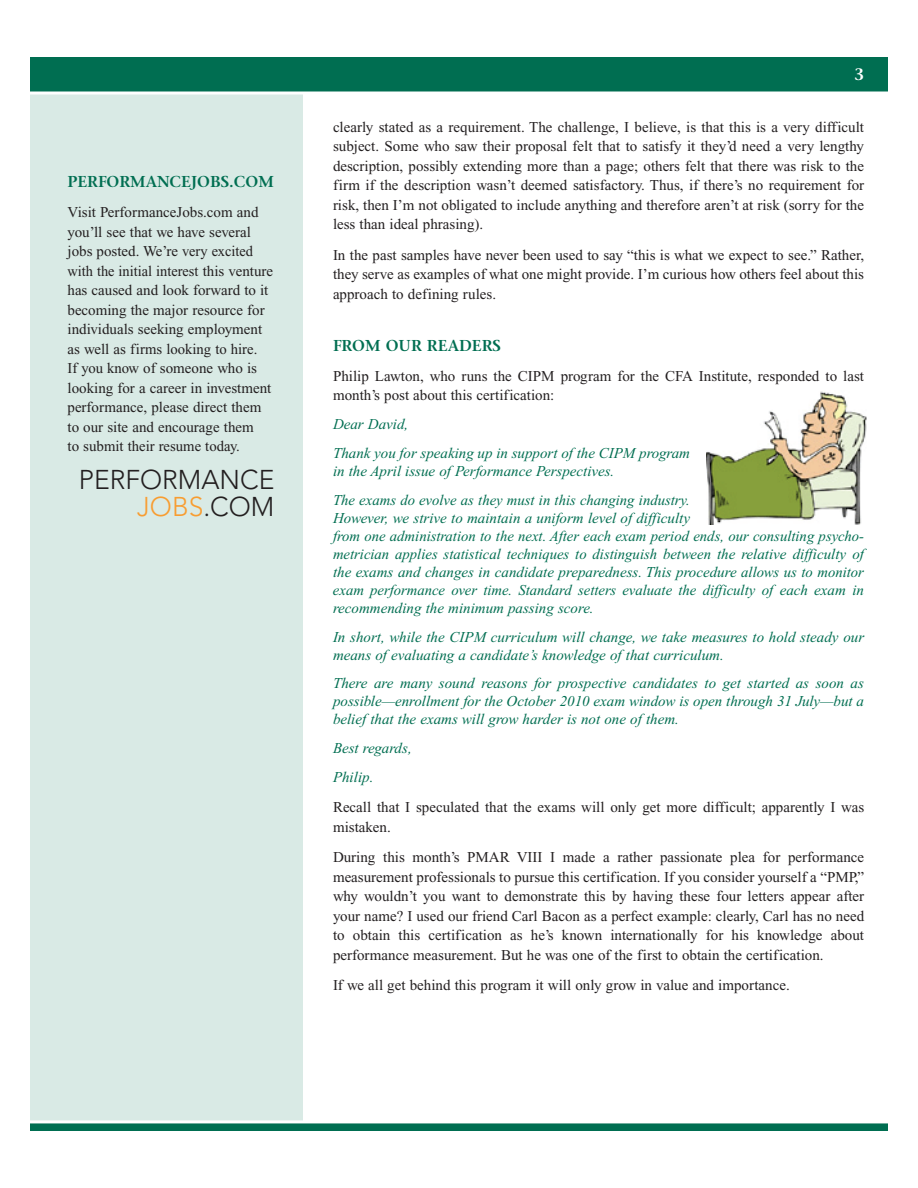
<style>
.page{position:relative;width:918px;height:1188px;background:#fff}
.page>*{position:absolute;margin:0;border:0;box-sizing:border-box;transform-origin:0 0}
.t1{font:300 27px/27px "Avenir";color:#231f20;text-align:right}
.t2{font:600 16.5px "Stone Serif";color:#fff}
.t3{font:600 15.75px "Stone Serif";color:#006e51}
.t4{font:15px/19.5px "Times New Roman";color:#231f20;text-align:justify}
.t5{font:italic 15px/18px "Times New Roman";color:#006e51}
.s1{color:#f89d31}
</style>
<div class="page">
<div style="left:29px;top:90px;width:276px;height:1042px;background:#d9eae5"></div>
<div style="left:27px;top:89px;width:279px;height:1045px;border:3px solid #fff"></div>
<div style="left:28px;top:56px;width:862px;height:37px;background:#006e51"></div>
<div style="left:27px;top:54px;width:864px;height:40px;border:3px solid #fff"></div>
<div style="left:28px;top:1122px;width:862px;height:10px;background:#006e51"></div>
<div style="left:27px;top:1120px;width:864px;height:14px;border:3px solid #fff"></div>
<img style="left:707px;top:391px;width:160px;height:133px">
<p class="t3" style="left:68px;top:175px;width:208px">PERFORMANCEJOBS.COM</p>
<p class="t4" style="left:68px;top:204px;width:207px;text-align:left">Visit PerformanceJobs.com and you’ll see that we have several jobs posted. We’re very excited with the initial interest this venture has caused and look forward to it becoming the major resource for individuals seeking employment as well as firms looking to hire.<br>If you know of someone who is looking for a career in investment performance, please direct them to our site and encourage them<br>to submit their resume today.</p>
<h1 class="t1" style="left:79px;top:469px;width:197px">PERFORMANCE<br><span class="s1">JOBS</span>.COM</h1>
<p class="t2" style="left:854px;top:68px;width:11px">3</p>
<p class="t4" style="left:333px;top:119px;width:533px">clearly stated as a requirement. The challenge, I believe, is that this is a very difficult subject. Some who saw their proposal felt that to satisfy it they’d need a very lengthy description, possibly extending more than a page; others felt that there was risk to the firm if the description wasn’t deemed satisfactory. Thus, if there’s no requirement for risk, then I’m not obligated to include anything and therefore aren’t at risk (sorry for the less than ideal phrasing).</p>
<p class="t4" style="left:333px;top:246px;width:533px">In the past samples have never been used to say “this is what we expect to see.” Rather, they serve as examples of what one might provide. I’m curious how others feel about this approach to defining rules.</p>
<p class="t3" style="left:333px;top:339px;width:170px">FROM OUR READERS</p>
<p class="t4" style="left:333px;top:368px;width:533px">Philip Lawton, who runs the CIPM program for the CFA Institute, responded to last month’s post about this certification:</p>
<p class="t5" style="left:333px;top:411px;width:358px;line-height:28.8px">Dear David,<br>Thank you for speaking up in support of the CIPM program</p>
<p class="t5" style="left:333px;top:458px;width:359px;line-height:28.8px">in the April issue of Performance Perspectives.<br>The exams do evolve as they must in this changing industry.</p>
<p class="t5" style="left:333px;top:510px;width:533px">However, we strive to maintain a uniform level of difficulty<br>from one administration to the next. After each exam period ends, our consulting psycho&shy;metrician applies statistical techniques to distinguish between the relative difficulty of the exams and changes in candidate preparedness. This procedure allows us to monitor exam performance over time. Standard setters evaluate the difficulty of each exam in recommending the minimum passing score.</p>
<p class="t5" style="left:333px;top:629px;width:533px">In short, while the CIPM curriculum will change, we take measures to hold steady our means of evaluating a candidate’s knowledge of that curriculum.</p>
<p class="t5" style="left:333px;top:676px;width:533px;text-align:justify">There are many sound reasons for prospective candidates to get started as soon as possible—enrollment for the October 2010 exam window is open through 31 July—but a belief that the exams will grow harder is not one of them.</p>
<p class="t5" style="left:333px;top:735px;width:80px;line-height:28.8px">Best regards,<br>Philip.</p>
<p class="t4" style="left:333px;top:799px;width:533px">Recall that I speculated that the exams will only get more difficult; apparently I was mistaken.</p>
<p class="t4" style="left:333px;top:849px;width:533px">During this month’s PMAR VIII I made a rather passionate plea for performance measurement professionals to pursue this certification. If you consider yourself a “PMP,” why wouldn’t you want to demonstrate this by having these four letters appear after your name? I used our friend Carl Bacon as a perfect example: clearly, Carl has no need to obtain this certification as he’s known internationally for his knowledge about performance measurement. But he was one of the first to obtain the certification.</p>
<p class="t4" style="left:333px;top:977px;width:458px">If we all get behind this program it will only grow in value and importance.</p>
</div>
